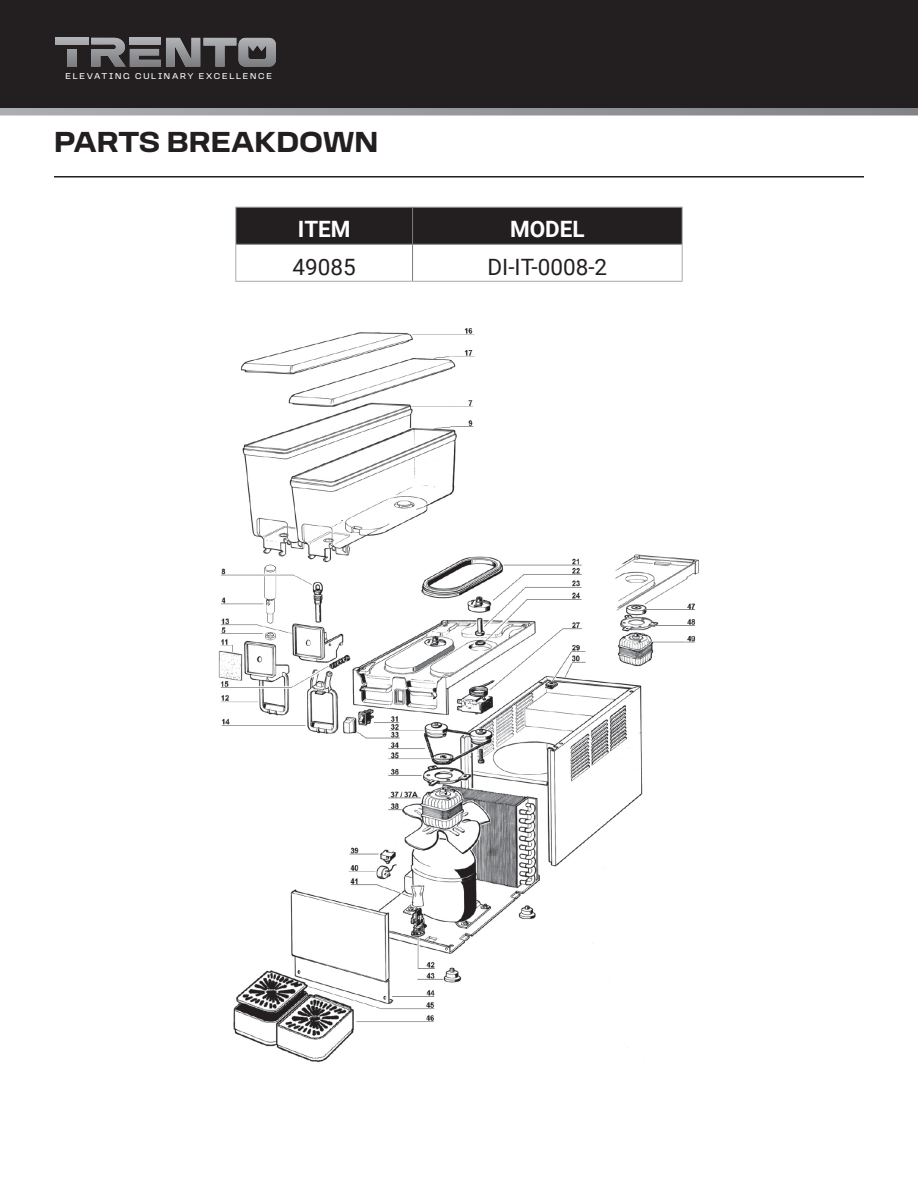
<style>
.page{position:relative;width:918px;height:1188px;background:#fff}
.page>*{position:absolute;margin:0;border:0;box-sizing:border-box;transform-origin:0 0}
.t1{font:700 30px "Loos Wide";color:#231f20}
.t2{font:22.5px "Roboto";color:#231f20}
.t3{font:700 22.5px "Roboto";color:#fff}
.t4{font:8.7px "Loos Wide";letter-spacing:.2em;color:#fff}
</style>
<div class="page">
<div style="left:0;top:0;width:918px;height:108px;background:#231f20"></div>
<div style="left:55px;top:38px;width:33px;height:6px;background:#acadb1"></div>
<svg style="left:67px;top:49px;width:9px;height:18px"></svg>
<svg style="left:91px;top:38px;width:185px;height:29px"></svg>
<svg style="left:0;top:108px;width:918px;height:8px;background:#9d9ea1"></svg>
<hr style="left:54px;top:176px;width:810px;height:2px;background:#231f20">
<img style="left:218px;top:328px;width:481px;height:735px">
<div style="left:236px;top:208px;width:446px;height:36px;background:#231f20"></div>
<hr style="left:235px;top:207px;width:178px;height:1px;background:#a6a9ac">
<hr style="left:235px;top:208px;width:1px;height:36px;background:#a6a9ac">
<hr style="left:413px;top:207px;width:270px;height:1px;background:#a6a9ac">
<hr style="left:682px;top:208px;width:1px;height:36px;background:#a6a9ac">
<hr style="left:235px;top:244px;width:1px;height:37px;background:#a6a9ac">
<hr style="left:682px;top:244px;width:1px;height:37px;background:#a6a9ac">
<hr style="left:235px;top:281px;width:178px;height:1px;background:#a6a9ac">
<hr style="left:413px;top:281px;width:270px;height:1px;background:#a6a9ac">
<hr style="left:412px;top:208px;width:1px;height:36px;background:#797d82">
<hr style="left:236px;top:244px;width:177px;height:1px;background:#797d82">
<hr style="left:413px;top:244px;width:269px;height:1px;background:#797d82">
<hr style="left:412px;top:245px;width:1px;height:36px;background:#797d82">
<p class="t4" style="left:66px;top:70px;width:208px">ELEVATING CULINARY EXCELLENCE</p>
<p class="t1" style="left:54px;top:120px;width:326px">PARTS BREAKDOWN</p>
<p class="t3" style="left:298px;top:214px;width:54px">ITEM</p>
<p class="t3" style="left:510px;top:214px;width:76px">MODEL</p>
<p class="t2" style="left:293px;top:251px;width:65px">49085</p>
<p class="t2" style="left:488px;top:251px;width:121px">DI-IT-0008-2</p>
</div>
